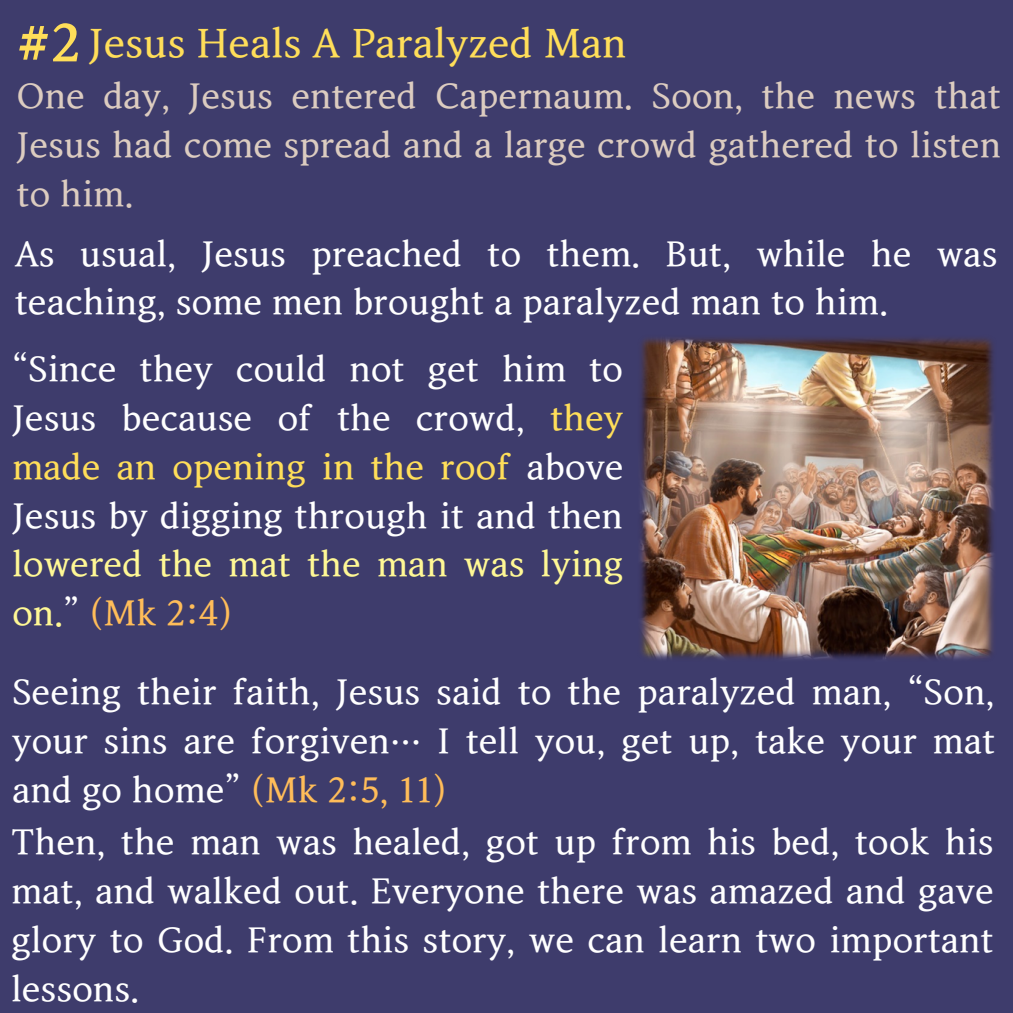
<style>
.page{position:relative;width:1013px;height:1013px;background:#fff}
.page>*{position:absolute;margin:0;border:0;box-sizing:border-box;transform-origin:0 0}
.t1{font:52.5px "Arita buri Bold OTF";color:#ffde59}
.t2{font:40px "Arita buri Semi Bold OTF";color:#ffde59}
.t3{font:35px/48.8px "Arita buri Semi Bold OTF";color:#fff;text-align:justify}
.t4{font:35px/48.8px "Arita buri Semi Bold OTF";color:#dcccc0;text-align:justify}
.s1{color:#ffde59}
.s2{color:#fff895}
.s3{color:#ffbd59}
</style>
<div class="page">
<div style="left:0;top:0;width:1012px;height:1012px;background:#3e3c6c"></div>
<img style="left:640px;top:337px;width:354px;height:322px">
<p class="t1" style="left:17px;top:13px;width:65px">#2</p>
<p class="t2" style="left:89px;top:21px;width:539px">Jesus Heals A Paralyzed Man</p>
<p class="t4" style="left:16px;top:73px;width:986px">One day, Jesus entered Capernaum. Soon, the news that Jesus had come spread and a large crowd gathered to listen to him.</p>
<p class="t3" style="left:15px;top:231px;width:984px">As usual, Jesus preached to them. But, while he was teaching, some men brought a paralyzed man to him.</p>
<p class="t3" style="left:12px;top:346px;width:613px">“Since they could not get him to Jesus because of the crowd, <span class="s1">they made an opening in the roof</span> above Jesus by digging through it and then <span class="s2">lowered the mat the man was lying on.</span>” <span class="s3">(Mk 2:4)</span></p>
<p class="t3" style="left:12px;top:669px;width:984px">Seeing their faith, Jesus said to the paralyzed man, “Son, your sins are forgiven… I tell you, get up, take your mat and go home” <span class="s3">(Mk 2:5, 11)</span></p>
<p class="t3" style="left:11px;top:819px;width:984px">Then, the man was healed, got up from his bed, took his mat, and walked out. Everyone there was amazed and gave glory to God. From this story, we can learn two important lessons.</p>
</div>
